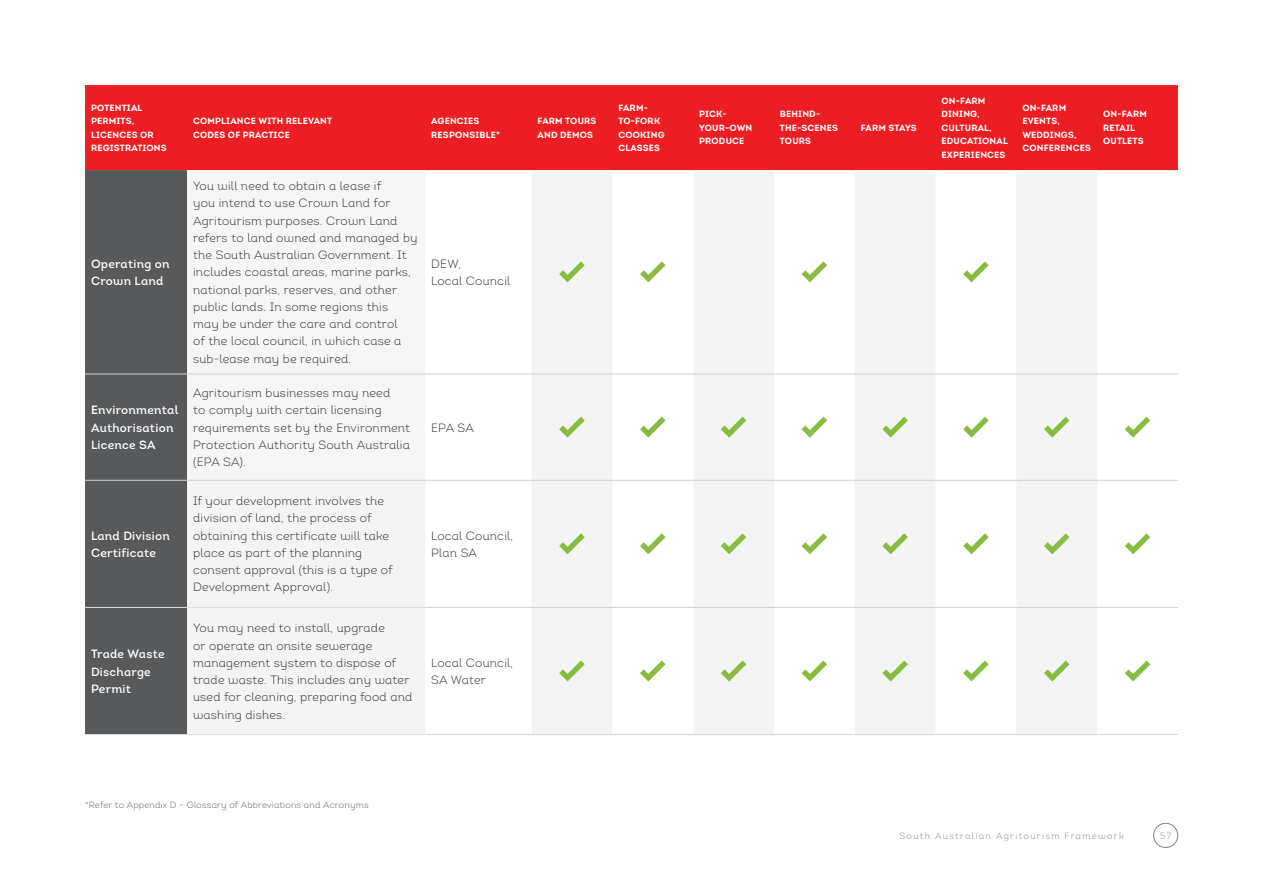
<style>
.page{position:relative;width:1263px;height:893px;background:#fff}
.page>*{position:absolute;margin:0;border:0;box-sizing:border-box;transform-origin:0 0}
.t1{font:300 12px/17.2px "Adelaide Intro";letter-spacing:.02em;color:#292829}
.t2{font:600 12px/17.2px "Adelaide Intro";letter-spacing:.02em;color:#fff}
.t3{font:700 9px/13.5px "Adelaide Intro";letter-spacing:.02em;color:#fff}
.t4{font:300 9px "Adelaide Intro";letter-spacing:.02em;color:#58595b}
.t5{font:300 9px "Adelaide Intro";letter-spacing:.15em;color:#808285}
</style>
<div class="page">
<div style="left:85px;top:85px;width:1093px;height:85px;background:#ed1d24"></div>
<div style="left:85px;top:170px;width:102px;height:564px;background:#58595b"></div>
<svg style="left:187px;top:170px;width:910px;height:564px;fill:#f6f6f6"></svg>
<hr style="left:85px;top:374px;width:102px;height:1px;background:#d1d3d4">
<hr style="left:187px;top:374px;width:238px;height:1px;background:#d1d3d4">
<hr style="left:425px;top:374px;width:106px;height:1px;background:#d1d3d4">
<hr style="left:85px;top:480px;width:102px;height:1px;background:#d1d3d4">
<hr style="left:187px;top:480px;width:238px;height:1px;background:#d1d3d4">
<hr style="left:85px;top:607px;width:102px;height:1px;background:#dedfe0">
<hr style="left:187px;top:607px;width:238px;height:1px;background:#dedfe0">
<hr style="left:85px;top:734px;width:102px;height:1px;background:#dedfe0">
<hr style="left:187px;top:734px;width:238px;height:1px;background:#dedfe0">
<hr style="left:612px;top:374px;width:81px;height:1px;background:#d1d3d4">
<hr style="left:693px;top:374px;width:81px;height:1px;background:#d1d3d4">
<hr style="left:774px;top:374px;width:81px;height:1px;background:#d1d3d4">
<hr style="left:855px;top:374px;width:80px;height:1px;background:#d1d3d4">
<hr style="left:935px;top:374px;width:81px;height:1px;background:#d1d3d4">
<hr style="left:1016px;top:374px;width:81px;height:1px;background:#d1d3d4">
<hr style="left:1097px;top:374px;width:81px;height:1px;background:#d1d3d4">
<hr style="left:425px;top:480px;width:106px;height:1px;background:#d1d3d4">
<hr style="left:612px;top:480px;width:81px;height:1px;background:#d1d3d4">
<hr style="left:693px;top:480px;width:81px;height:1px;background:#d1d3d4">
<hr style="left:774px;top:480px;width:81px;height:1px;background:#d1d3d4">
<hr style="left:855px;top:480px;width:80px;height:1px;background:#d1d3d4">
<hr style="left:935px;top:480px;width:81px;height:1px;background:#d1d3d4">
<hr style="left:1016px;top:480px;width:81px;height:1px;background:#d1d3d4">
<hr style="left:1097px;top:480px;width:81px;height:1px;background:#d1d3d4">
<hr style="left:612px;top:607px;width:81px;height:1px;background:#d1d3d4">
<hr style="left:693px;top:607px;width:81px;height:1px;background:#d1d3d4">
<hr style="left:774px;top:607px;width:81px;height:1px;background:#d1d3d4">
<hr style="left:855px;top:607px;width:80px;height:1px;background:#d1d3d4">
<hr style="left:935px;top:607px;width:81px;height:1px;background:#d1d3d4">
<hr style="left:1016px;top:607px;width:81px;height:1px;background:#d1d3d4">
<hr style="left:1097px;top:607px;width:81px;height:1px;background:#d1d3d4">
<hr style="left:612px;top:734px;width:81px;height:1px;background:#d1d3d4">
<hr style="left:693px;top:734px;width:81px;height:1px;background:#d1d3d4">
<hr style="left:774px;top:734px;width:81px;height:1px;background:#d1d3d4">
<hr style="left:855px;top:734px;width:80px;height:1px;background:#d1d3d4">
<hr style="left:935px;top:734px;width:81px;height:1px;background:#d1d3d4">
<hr style="left:1016px;top:734px;width:81px;height:1px;background:#d1d3d4">
<hr style="left:1097px;top:734px;width:81px;height:1px;background:#d1d3d4">
<hr style="left:425px;top:607px;width:106px;height:1px;background:#d1d3d4">
<hr style="left:425px;top:734px;width:106px;height:1px;background:#d1d3d4">
<svg style="left:559px;top:261px;width:26px;height:21px"></svg>
<svg style="left:640px;top:261px;width:25px;height:21px"></svg>
<svg style="left:801px;top:261px;width:26px;height:21px"></svg>
<svg style="left:963px;top:261px;width:26px;height:21px"></svg>
<svg style="left:640px;top:417px;width:25px;height:21px"></svg>
<svg style="left:721px;top:417px;width:25px;height:21px"></svg>
<svg style="left:801px;top:417px;width:26px;height:21px"></svg>
<svg style="left:882px;top:417px;width:26px;height:21px"></svg>
<svg style="left:963px;top:417px;width:26px;height:21px"></svg>
<svg style="left:1044px;top:417px;width:25px;height:21px"></svg>
<svg style="left:1125px;top:417px;width:25px;height:21px"></svg>
<svg style="left:640px;top:533px;width:25px;height:21px"></svg>
<svg style="left:721px;top:533px;width:25px;height:21px"></svg>
<svg style="left:801px;top:533px;width:26px;height:21px"></svg>
<svg style="left:882px;top:533px;width:26px;height:21px"></svg>
<svg style="left:963px;top:533px;width:26px;height:21px"></svg>
<svg style="left:1044px;top:533px;width:25px;height:21px"></svg>
<svg style="left:1125px;top:533px;width:25px;height:21px"></svg>
<div style="left:531px;top:374px;width:81px;height:361px;background:#f4f4f4"></div>
<svg style="left:640px;top:660px;width:25px;height:21px"></svg>
<svg style="left:721px;top:660px;width:25px;height:21px"></svg>
<svg style="left:801px;top:660px;width:26px;height:21px"></svg>
<svg style="left:882px;top:660px;width:26px;height:21px"></svg>
<svg style="left:963px;top:660px;width:26px;height:21px"></svg>
<svg style="left:1044px;top:660px;width:25px;height:21px"></svg>
<svg style="left:1125px;top:660px;width:25px;height:21px"></svg>
<div style="left:1153px;top:823px;width:25px;height:25px;border:1px solid #808285;border-radius:50%"></div>
<p class="t3" style="left:91px;top:101px;width:77px">POTENTIAL<br>PERMITS,<br>LICENCES OR<br>REGISTRATIONS</p>
<p class="t2" style="left:91px;top:255px;width:80px">Operating on<br>Crown Land</p>
<p class="t2" style="left:91px;top:402px;width:89px">Environmental<br>Authorisation<br>Licence SA</p>
<p class="t2" style="left:91px;top:527px;width:80px">Land Division<br>Certificate</p>
<p class="t2" style="left:91px;top:645px;width:75px">Trade Waste<br>Discharge<br>Permit</p>
<p class="t3" style="left:193px;top:114px;width:141px">COMPLIANCE WITH RELEVANT<br>CODES OF PRACTICE</p>
<p class="t3" style="left:431px;top:114px;width:70px">AGENCIES<br>RESPONSIBLE*</p>
<p class="t3" style="left:538px;top:114px;width:60px">FARM TOURS<br>AND DEMOS</p>
<p class="t1" style="left:193px;top:177px;width:226px">You will need to obtain a lease if<br>you intend to use Crown Land for Agritourism purposes. Crown Land refers to land owned and managed by the South Australian Government. It includes coastal areas, marine parks, national parks, reserves, and other public lands. In some regions this<br>may be under the care and control<br>of the local council, in which case a sub-lease may be required.</p>
<p class="t1" style="left:193px;top:384px;width:218px">Agritourism businesses may need<br>to comply with certain licensing requirements set by the Environment<br>Protection Authority South Australia (EPA SA).</p>
<p class="t1" style="left:193px;top:492px;width:201px">If your development involves the division of land, the process of obtaining this certificate will take place as part of the planning consent approval (this is a type of<br>Development Approval).</p>
<p class="t1" style="left:193px;top:619px;width:221px">You may need to install, upgrade<br>or operate an onsite sewerage management system to dispose of trade waste. This includes any water used for cleaning, preparing food and washing dishes.</p>
<p class="t1" style="left:431px;top:255px;width:81px">DEW,<br>Local Council</p>
<p class="t1" style="left:431px;top:419px;width:44px">EPA SA</p>
<p class="t1" style="left:431px;top:527px;width:83px">Local Council,<br>Plan SA</p>
<p class="t1" style="left:431px;top:654px;width:83px">Local Council,<br>SA Water</p>
<p class="t3" style="left:618px;top:101px;width:48px">FARM-<br>TO-FORK<br>COOKING<br>CLASSES</p>
<p class="t3" style="left:699px;top:107px;width:55px">PICK-<br>YOUR-OWN<br>PRODUCE</p>
<p class="t3" style="left:780px;top:107px;width:60px">BEHIND-<br>THE-SCENES<br>TOURS</p>
<p class="t3" style="left:861px;top:121px;width:57px">FARM STAYS</p>
<p class="t3" style="left:941px;top:94px;width:68px">ON-FARM<br>DINING,<br>CULTURAL,<br>EDUCATIONAL<br>EXPERIENCES</p>
<p class="t3" style="left:1022px;top:101px;width:70px">ON-FARM<br>EVENTS,<br>WEDDINGS,<br>CONFERENCES</p>
<p class="t3" style="left:1103px;top:107px;width:45px">ON-FARM<br>RETAIL<br>OUTLETS</p>
<p class="t4" style="left:85px;top:799px;width:285px">*Refer to Appendix D – Glossary of Abbreviations and Acronyms</p>
<p class="t5" style="left:899px;top:830px;width:226px">South Australian Agritourism Framework</p>
<p class="t5" style="left:1160px;top:830px;width:13px">57</p>
</div>
